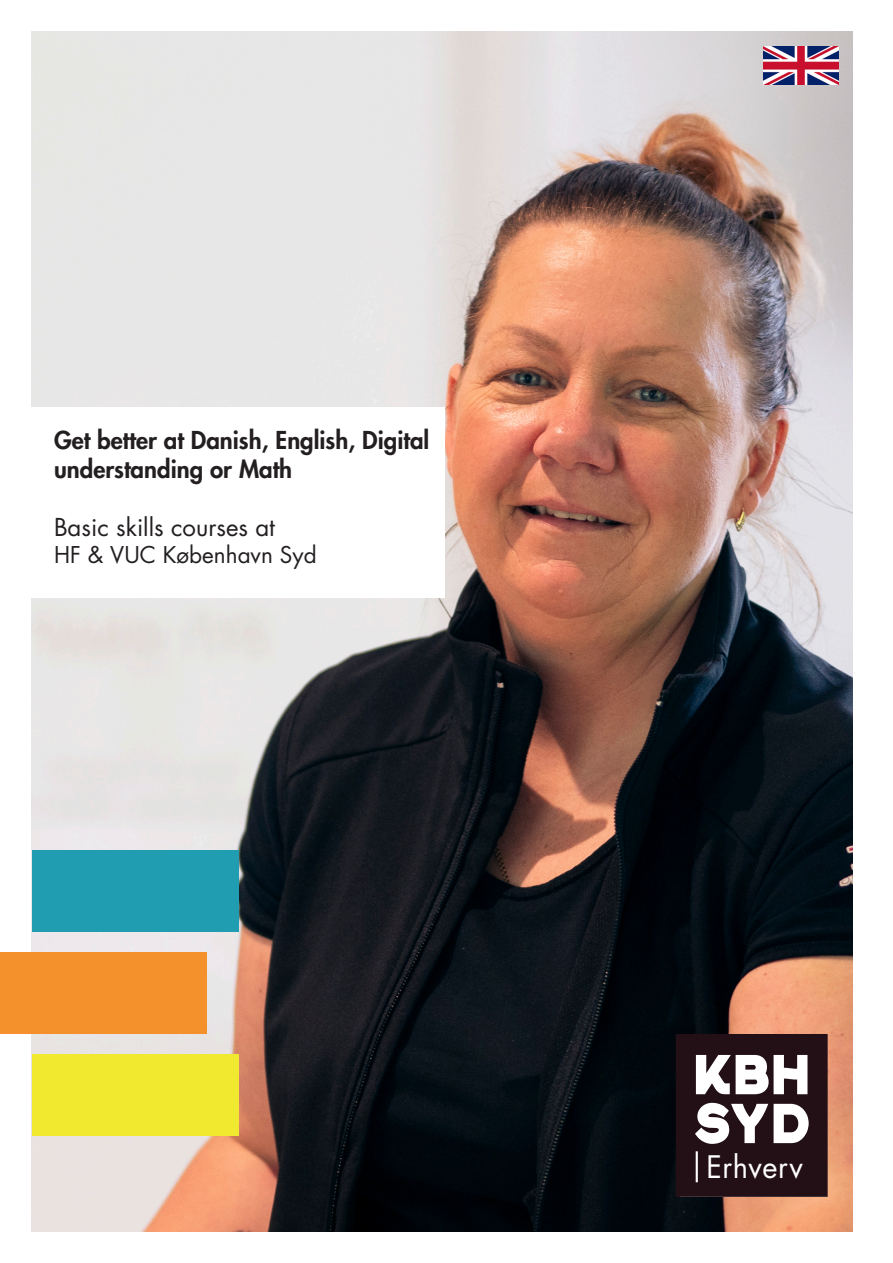
<style>
.page{position:relative;width:893px;height:1263px;background:#fff}
.page>*{position:absolute;margin:0;border:0;box-sizing:border-box;transform-origin:0 0}
.t1{font:30.15px "Futura Std";letter-spacing:.02em;color:#fff;scale:.96 1}
.t2{font:800 24px/28.8px "Futura Std";color:#231f20}
.t3{font:24px "Futura Std";color:#231f20}
.t4{font:22.5px "Futura Std";color:#231f20}
</style>
<div class="page">
<img style="left:32px;top:32px;width:821px;height:1199px">
<div style="left:32px;top:850px;width:206px;height:82px;background:#219db2"></div>
<div style="left:0;top:952px;width:206px;height:82px;background:#f4912d"></div>
<div style="left:32px;top:1054px;width:206px;height:82px;background:#f1e92f"></div>
<div style="left:32px;top:407px;width:413px;height:190px;background:#fff"></div>
<svg style="left:676px;top:1034px;width:152px;height:163px"></svg>
<img style="left:763px;top:47px;width:76px;height:38px">
<p class="t2" style="left:54px;top:426px;width:377px">Get better at Danish, English, Digital understanding or Math</p>
<p class="t3" style="left:54px;top:512px;width:223px">Basic skills courses at</p>
<p class="t4" style="left:54px;top:540px;width:264px">HF &amp; VUC København Syd</p>
<p class="t1" style="left:706px;top:1148px;width:102px">Erhverv</p>
</div>
